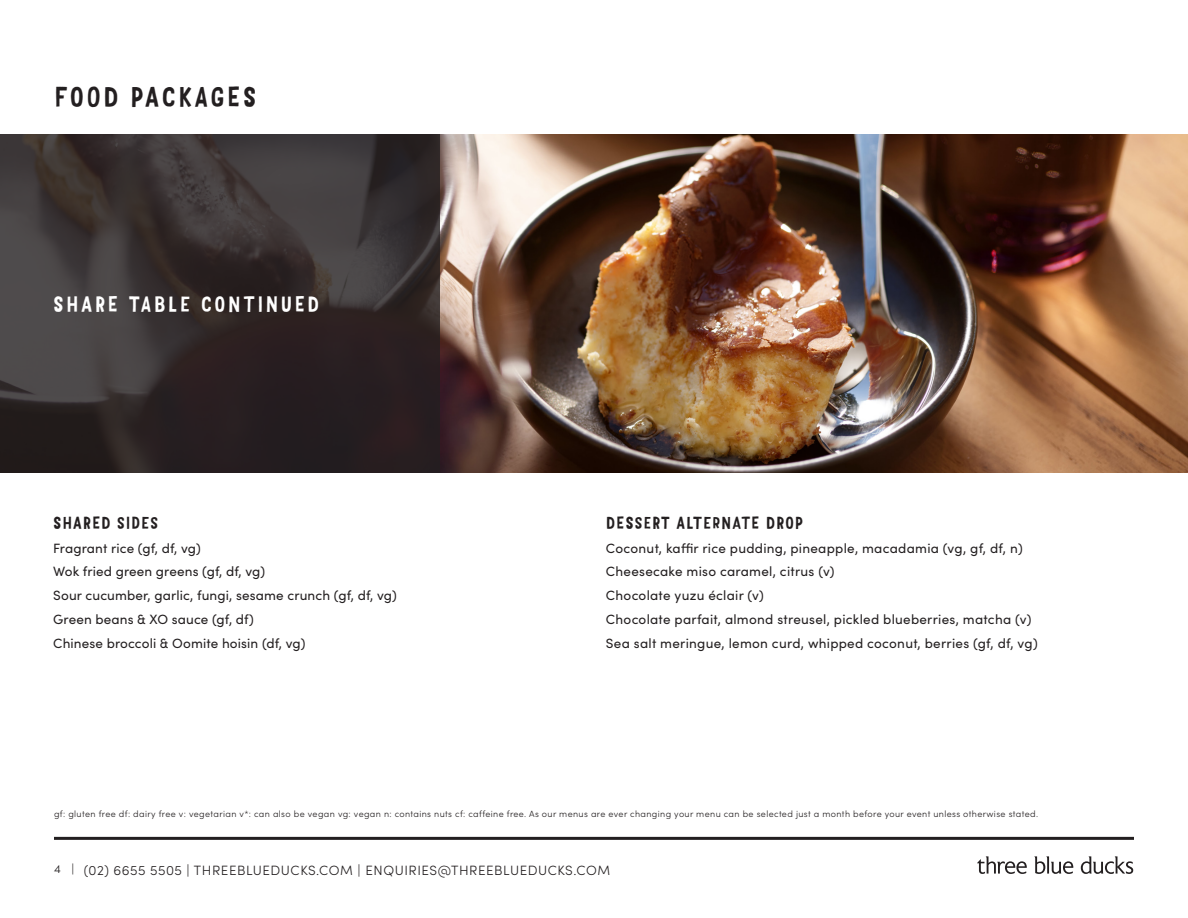
<style>
.page{position:relative;width:1188px;height:918px;background:#fff}
.page>*{position:absolute;margin:0;border:0;box-sizing:border-box;transform-origin:0 0}
.t1{font:27px "Mr Dodo";letter-spacing:.07em;color:#231f20}
.Heading{font:21px "Mr Dodo";letter-spacing:.1em;color:#fff}
.Sub_heading{font:16.5px "Mr Dodo";letter-spacing:.04em;color:#231f20}
.body_list{font:13.5px "Sofia Pro";letter-spacing:.02em;color:#231f20}
.body__list{font:300 13.5px "Sofia Pro";letter-spacing:.04em;color:#231f20}
.t2{font:300 12px "Sofia Pro";letter-spacing:.14em;color:#231f20}
.t3{font:300 9px "Sofia Pro";letter-spacing:.04em;color:#231f20}
</style>
<div class="page">
<svg style="left:977px;top:856px;width:50px;height:18px"></svg>
<svg style="left:1034px;top:856px;width:39px;height:18px"></svg>
<svg style="left:1081px;top:856px;width:52px;height:18px"></svg>
<hr style="left:54px;top:837px;width:1080px;height:3px;background:#231f20">
<img style="left:440px;top:135px;width:748px;height:338px">
<svg style="left:0;top:135px;width:440px;height:338px;background:#352e2f"></svg>
<h1 class="t1" style="left:54px;top:81px;width:204px">FOOD PACKAGES</h1>
<p class="Heading" style="left:53px;top:291px;width:268px">SHARE TABLE CONTINUED</p>
<p class="Sub_heading" style="left:53px;top:513px;width:107px">SHARED SIDES</p>
<p class="body_list" style="left:53px;top:538px;width:149px">Fragrant rice (gf, df, vg)</p>
<p class="body_list" style="left:53px;top:562px;width:214px">Wok fried green greens (gf, df, vg)</p>
<p class="body_list" style="left:53px;top:586px;width:345px">Sour cucumber, garlic, fungi, sesame crunch (gf, df, vg)</p>
<p class="body_list" style="left:53px;top:609px;width:202px">Green beans &amp; XO sauce (gf, df)</p>
<p class="body_list" style="left:53px;top:633px;width:254px">Chinese broccoli &amp; Oomite hoisin (df, vg)</p>
<p class="Sub_heading" style="left:606px;top:513px;width:199px">DESSERT ALTERNATE DROP</p>
<p class="body_list" style="left:606px;top:538px;width:418px">Coconut, kaffir rice pudding, pineapple, macadamia (vg, gf, df, n)</p>
<p class="body_list" style="left:606px;top:562px;width:230px">Cheesecake miso caramel, citrus (v)</p>
<p class="body_list" style="left:606px;top:586px;width:159px">Chocolate yuzu éclair (v)</p>
<p class="body_list" style="left:606px;top:609px;width:427px">Chocolate parfait, almond streusel, pickled blueberries, matcha (v)</p>
<p class="body_list" style="left:606px;top:633px;width:433px">Sea salt meringue, lemon curd, whipped coconut, berries (gf, df, vg)</p>
<p class="t3" style="left:54px;top:807px;width:986px">gf: gluten free df: dairy free v: vegetarian v*: can also be vegan vg: vegan n: contains nuts cf: caffeine free. As our menus are ever changing your menu can be selected just a month before your event unless otherwise stated.</p>
<p class="t2" style="left:54px;top:861px;width:591px">4 | (02) 6190 8966 | THREEBLUEDUCKS.COM | ENQUIRIES@THREEBLUEDUCKS.COM</p>
<p class="body__list" style="left:84px;top:861px;width:528px">(02) 6655 5505 | THREEBLUEDUCKS.COM | ENQUIRIES@THREEBLUEDUCKS.COM</p>
</div>
